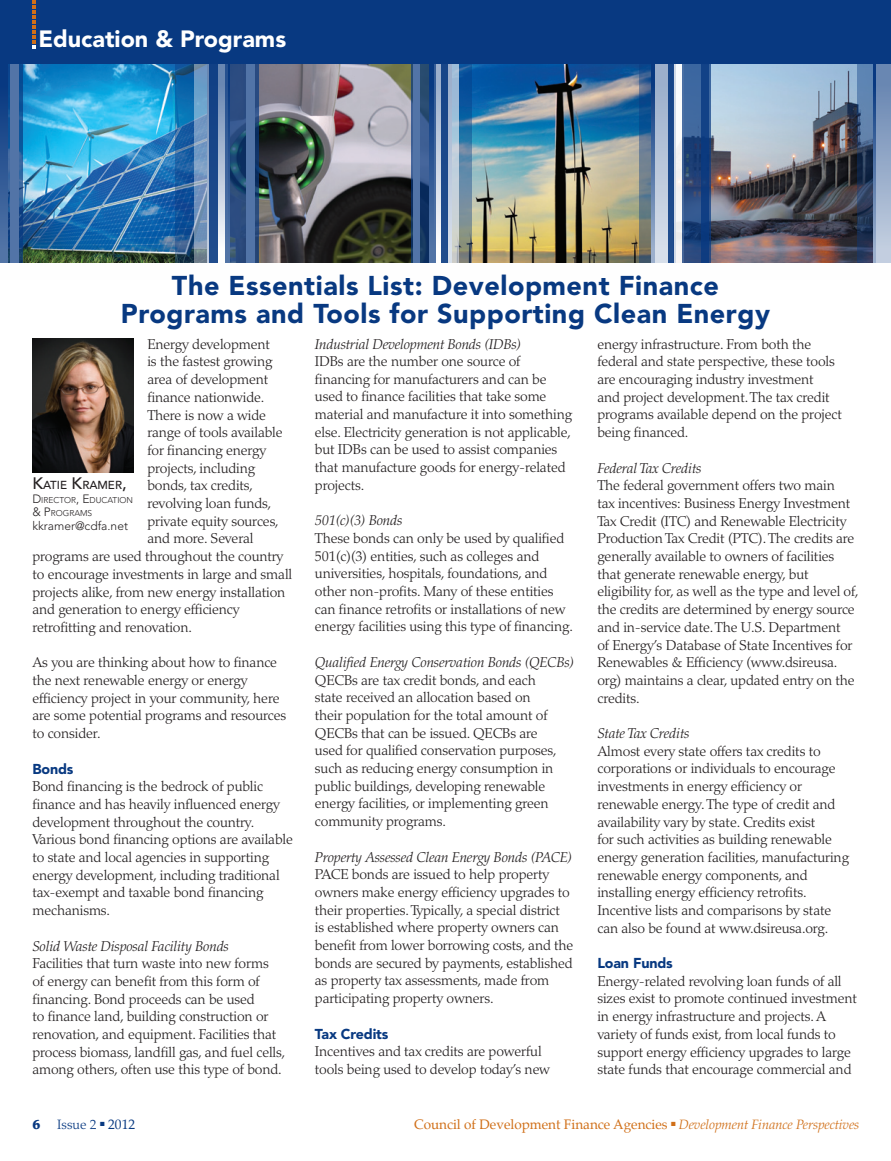
<style>
.page{position:relative;width:891px;height:1161px;background:#fff}
.page>*{position:absolute;margin:0;border:0;box-sizing:border-box;transform-origin:0 0}
.t1{font:900 27px/28.5px "Avenir";letter-spacing:.02em;color:#083981;text-align:center}
.t2{font:900 23.4px "Avenir";color:#fff}
.t3{font:300 14.25px/17.7px "Palatino";letter-spacing:-.01em;color:#231f20}
.t4{font:italic 300 14.25px "Palatino";letter-spacing:-.01em;color:#231f20}
.t5{font:900 14.25px "Avenir";letter-spacing:-.01em;color:#083981}
.t6{font:13.5px "Palatino";color:#d06f18}
.t7{font:300 13.5px "Palatino";color:#083981}
.t8{font:900 13.5px "Palatino";color:#083981}
.t9{font:300 12px "Avenir";color:#231f20}
.t10{font:500 11.55px "Avenir";color:#231f20}
.t11{font:300 8.4px/13.5px "Avenir";color:#231f20}
.s1{font-size:16.5px}
.s2{font-size:12px}
.s3{font-weight:400}
.s4{font-weight:300;font-style:italic}
</style>
<div class="page">
<div style="left:0;top:0;width:891px;height:64px;background:#083981"></div>
<svg style="left:32px;top:1px;width:4px;height:47px"></svg>
<img style="left:711px;top:64px;width:147px;height:199px">
<img style="left:23px;top:64px;width:152px;height:199px">
<img style="left:258px;top:64px;width:153px;height:199px">
<img style="left:472px;top:64px;width:167px;height:199px">
<svg style="left:175px;top:64px;width:19px;height:199px;background:#195c9a"></svg>
<svg style="left:194px;top:64px;width:31px;height:199px;background:#8aa6c6"></svg>
<div style="left:209px;top:64px;width:9px;height:199px;background:#194689"></div>
<svg style="left:225px;top:64px;width:33px;height:199px;background:#34578a"></svg>
<svg style="left:458px;top:64px;width:14px;height:199px;background:#537d9d"></svg>
<svg style="left:435px;top:64px;width:23px;height:199px;background:#adbed3"></svg>
<div style="left:441px;top:64px;width:6px;height:199px;background:#1b488b"></div>
<svg style="left:411px;top:64px;width:24px;height:199px;background:#34588c"></svg>
<svg style="left:639px;top:64px;width:16px;height:199px;background:#4f6e8d"></svg>
<div style="left:655px;top:64px;width:29px;height:199px;background:linear-gradient(to bottom,#96abc9,#dbe2ec)"></div>
<div style="left:668px;top:64px;width:8px;height:199px;background:#1c488a"></div>
<svg style="left:682px;top:64px;width:29px;height:199px;background:#2e5289"></svg>
<div style="left:701px;top:64px;width:7px;height:199px;background:#103e82"></div>
<svg style="left:0;top:64px;width:23px;height:199px;background:#35609a"></svg>
<svg style="left:858px;top:64px;width:18px;height:199px;background:#3e587f"></svg>
<svg style="left:876px;top:64px;width:15px;height:199px;background:#94a9c8"></svg>
<svg style="left:674px;top:64px;width:8px;height:199px"></svg>
<img style="left:32px;top:339px;width:102px;height:134px">
<h2 class="t2" style="left:38px;top:25px;width:249px">Education &amp; Programs</h2>
<h1 class="t1" style="left:121px;top:271px;width:651px">The Essentials List: Development Finance<br>Programs and Tools for Supporting Clean Energy</h1>
<p class="t3" style="left:147px;top:335px;width:124px">Energy development</p>
<p class="t3" style="left:147px;top:353px;width:127px">is the fastest growing</p>
<p class="t3" style="left:147px;top:371px;width:123px">area of development</p>
<p class="t3" style="left:147px;top:388px;width:119px">finance nationwide.</p>
<p class="t3" style="left:147px;top:406px;width:120px">There is now a wide</p>
<p class="t3" style="left:147px;top:424px;width:137px">range of tools available</p>
<p class="t3" style="left:147px;top:442px;width:120px">for financing energy</p>
<p class="t3" style="left:147px;top:459px;width:109px">projects, including</p>
<p class="t3" style="left:147px;top:477px;width:107px">bonds, tax credits,</p>
<p class="t3" style="left:147px;top:495px;width:126px">revolving loan funds,</p>
<p class="t3" style="left:147px;top:512px;width:133px">private equity sources,</p>
<p class="t3" style="left:147px;top:530px;width:108px">and more. Several</p>
<p class="t3" style="left:32px;top:548px;width:252px">programs are used throughout the country</p>
<p class="t3" style="left:32px;top:565px;width:261px">to encourage investments in large and small</p>
<p class="t3" style="left:32px;top:583px;width:255px">projects alike, from new energy installation</p>
<p class="t3" style="left:32px;top:601px;width:209px">and generation to energy efficiency</p>
<p class="t3" style="left:32px;top:618px;width:161px">retrofitting and renovation.</p>
<p class="t3" style="left:32px;top:654px;width:255px">As you are thinking about how to finance the next renewable energy or energy efficiency project in your community, here are some potential programs and resources to consider.</p>
<p class="t5" style="left:32px;top:760px;width:43px">Bonds</p>
<p class="t3" style="left:32px;top:778px;width:262px">Bond financing is the bedrock of public finance and has heavily influenced energy development throughout the country.<br>Various bond financing options are available to state and local agencies in supporting energy development, including traditional tax-exempt and taxable bond financing mechanisms.</p>
<p class="t4" style="left:32px;top:937px;width:198px">Solid Waste Disposal Facility Bonds</p>
<p class="t3" style="left:32px;top:955px;width:255px">Facilities that turn waste into new forms<br>of energy can benefit from this form of financing. Bond proceeds can be used<br>to finance land, building construction or renovation, and equipment. Facilities that process biomass, landfill gas, and fuel cells, among others, often use this type of bond.</p>
<p class="t10" style="left:32px;top:479px;width:96px"><span class="s1">K</span>ATIE <span class="s1">K</span>RAMER<span class="s1">,</span></p>
<p class="t11" style="left:32px;top:493px;width:102px"><span class="s2">D</span> IRECTOR<span class="s2">, E</span>DUCATION <span class="s2">&amp; P</span>ROGRAMS</p>
<p class="t9" style="left:32px;top:519px;width:97px">kkramer@cdfa.net</p>
<p class="t4" style="left:315px;top:336px;width:208px">Industrial Development Bonds (IDBs)</p>
<p class="t3" style="left:315px;top:353px;width:259px">IDBs are the number one source of financing for manufacturers and can be used to finance facilities that take some material and manufacture it into something else. Electricity generation is not applicable, but IDBs can be used to assist companies that manufacture goods for energy-related projects.</p>
<p class="t4" style="left:315px;top:512px;width:89px">501(c)(3) Bonds</p>
<p class="t3" style="left:315px;top:529px;width:260px">These bonds can only be used by qualified 501(c)(3) entities, such as colleges and universities, hospitals, foundations, and other non-profits. Many of these entities can finance retrofits or installations of new energy facilities using this type of financing.</p>
<p class="t4" style="left:315px;top:654px;width:261px">Qualified Energy Conservation Bonds (QECBs)</p>
<p class="t3" style="left:315px;top:671px;width:243px">QECBs are tax credit bonds, and each state received an allocation based on their population for the total amount of QECBs that can be issued. QECBs are used for qualified conservation purposes, such as reducing energy consumption in public buildings, developing renewable energy facilities, or implementing green community programs.</p>
<p class="t4" style="left:315px;top:848px;width:259px">Property Assessed Clean Energy Bonds (PACE)</p>
<p class="t3" style="left:315px;top:866px;width:260px">PACE bonds are issued to help property owners make energy efficiency upgrades to their properties. Typically, a special district<br>is established where property owners can benefit from lower borrowing costs, and the bonds are secured by payments, established as property tax assessments, made from participating property owners.</p>
<p class="t5" style="left:315px;top:1025px;width:75px">Tax Credits</p>
<p class="t3" style="left:315px;top:1043px;width:237px">Incentives and tax credits are powerful tools being used to develop today’s new</p>
<p class="t3" style="left:597px;top:335px;width:246px">energy infrastructure. From both the federal and state perspective, these tools are encouraging industry investment<br>and project development. The tax credit programs available depend on the project being financed.</p>
<p class="t4" style="left:597px;top:460px;width:106px">Federal Tax Credits</p>
<p class="t3" style="left:597px;top:477px;width:263px">The federal government offers two main<br>tax incentives: Business Energy Investment Tax Credit (ITC) and Renewable Electricity Production Tax Credit (PTC). The credits are generally available to owners of facilities that generate renewable energy, but eligibility for, as well as the type and level of, the credits are determined by energy source and in-service date. The U.S. Department<br>of Energy’s Database of State Incentives for Renewables &amp; Efficiency (www.dsireusa. org) maintains a clear, updated entry on the credits.</p>
<p class="t4" style="left:597px;top:725px;width:94px">State Tax Credits</p>
<p class="t3" style="left:597px;top:742px;width:253px">Almost every state offers tax credits to corporations or individuals to encourage investments in energy efficiency or renewable energy. The type of credit and availability vary by state. Credits exist<br>for such activities as building renewable energy generation facilities, manufacturing renewable energy components, and installing energy efficiency retrofits.<br>Incentive lists and comparisons by state can also be found at www.dsireusa.org.</p>
<p class="t5" style="left:597px;top:955px;width:77px">Loan Funds</p>
<p class="t3" style="left:597px;top:972px;width:261px">Energy-related revolving loan funds of all sizes exist to promote continued investment in energy infrastructure and projects. A variety of funds exist, from local funds to support energy efficiency upgrades to large state funds that encourage commercial and</p>
<p class="t8" style="left:32px;top:1116px;width:9px">6</p>
<p class="t7" style="left:57px;top:1117px;width:79px">Issue 2 ■ <span class="s3">2012</span></p>
<p class="t6" style="left:414px;top:1113px;width:447px">Council of Development Finance Agencies ■ <span class="s4">Development Finance Perspectives</span></p>
</div>
